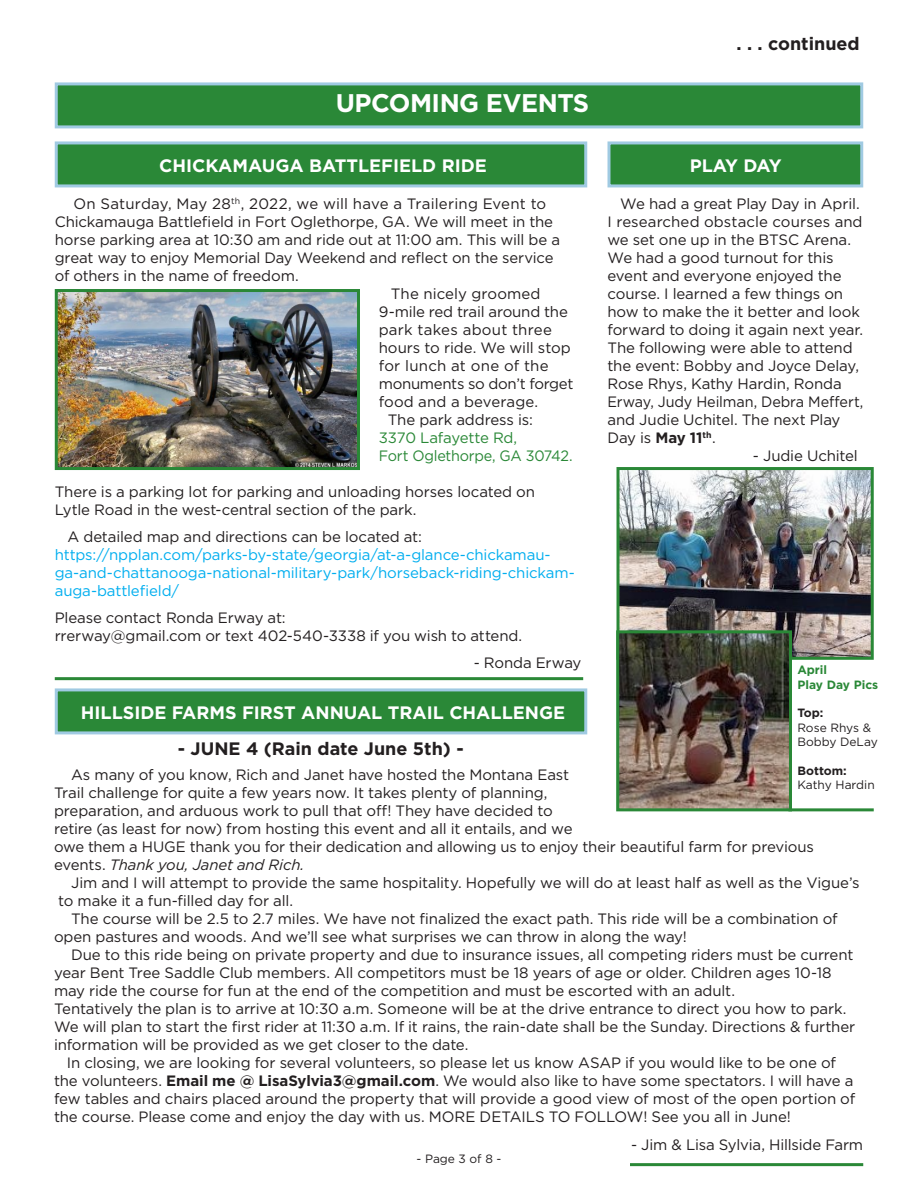
<style>
.page{position:relative;width:918px;height:1188px;background:#fff}
.page>*{position:absolute;margin:0;border:0;box-sizing:border-box;transform-origin:0 0}
.t1{font:700 25.5px "Gotham";letter-spacing:-.02em;color:#fff}
.t2{font:700 18px "Gotham";color:#fff}
.t3{font:700 18px "Gotham";color:#231f20}
.t4{font:15px/18px "Gotham";letter-spacing:-.01em;color:#231f20}
.t5{font:15px/18px "Gotham";letter-spacing:-.01em;color:#00aeef}
.t6{font:15px "Gotham";letter-spacing:.01em;color:#231f20}
.t7{font:15px "Gotham";letter-spacing:-.015em;color:#2a8837;scale:.96 1}
.t8{font:15px "Gotham";letter-spacing:.02em;color:#231f20}
.t9{font:15px "Gotham";letter-spacing:.015em;color:#231f20}
.t10{font:15px "Gotham";letter-spacing:-.015em;color:#2a8837}
.t11{font:12px "Gotham";color:#231f20}
.t12{font:700 12px "Gotham";color:#2a8837}
.t13{font:700 12px "Gotham";color:#231f20}
.s1{font-weight:700}
.s2{font-style:italic}
</style>
<div class="page">
<img style="left:59px;top:293px;width:297px;height:173px">
<div style="left:55px;top:289px;width:305px;height:181px;border:3px solid #2a8837"></div>
<div style="left:55px;top:141px;width:532px;height:46px;background:#2a8837;border:3px solid #a0cae2"></div>
<div style="left:55px;top:82px;width:808px;height:46px;background:#2a8837;border:3px solid #a0cae2"></div>
<hr style="left:788px;top:808px;width:86px;height:3px;background:#2a8837">
<div style="left:608px;top:141px;width:255px;height:46px;background:#2a8837;border:3px solid #a0cae2"></div>
<img style="left:620px;top:471px;width:250px;height:185px">
<div style="left:616px;top:467px;width:258px;height:193px;border:3px solid #2a8837"></div>
<img style="left:620px;top:634px;width:168px;height:173px">
<div style="left:616px;top:630px;width:176px;height:181px;border:3px solid #2a8837"></div>
<hr style="left:55px;top:677px;width:528px;height:3px;background:#2a8837">
<div style="left:55px;top:688px;width:532px;height:46px;background:#2a8837;border:3px solid #a0cae2"></div>
<hr style="left:630px;top:1163px;width:233px;height:3px;background:#2a8837">
<p class="t1" style="left:336px;top:86px;width:255px">UPCOMING EVENTS</p>
<p class="t3" style="left:736px;top:32px;width:125px">. . . continued</p>
<p class="t2" style="left:159px;top:153px;width:329px">CHICKAMAUGA BATTLEFIELD RIDE</p>
<p class="t2" style="left:690px;top:153px;width:93px">PLAY DAY</p>
<p class="t4" style="left:608px;top:194px;width:257px;text-indent:13px">We had a great Play Day in April.<br>I researched obstacle courses and we set one up in the BTSC Arena.<br>We had a good turnout for this event and everyone enjoyed the course. I learned a few things on how to make the it better and look forward to doing it again next year.</p>
<p class="t4" style="left:608px;top:338px;width:257px">The following were able to attend the event: Bobby and Joyce Delay, Rose Rhys, Kathy Hardin, Ronda Erway, Judy Heilman, Debra Meffert,</p>
<p class="t4" style="left:608px;top:410px;width:234px">and Judie Uchitel. The next Play<br>Day is <span class="s1">May 11</span><sup>th</sup>.</p>
<p class="t4" style="left:753px;top:446px;width:106px">- Judie Uchitel</p>
<p class="t6" style="left:73px;top:194px;width:474px">On Saturday, May 28<sup>th</sup>, 2022, we will have a Trailering Event to</p>
<p class="t4" style="left:55px;top:212px;width:507px">Chickamauga Battlefield in Fort Oglethorpe, GA. We will meet in the horse parking area at 10:30 am and ride out at 11:00 am. This will be a great way to enjoy Memorial Day Weekend and reflect on the service</p>
<p class="t4" style="left:55px;top:266px;width:246px">of others in the name of freedom.</p>
<p class="t4" style="left:379px;top:284px;width:191px;text-indent:12px">The nicely groomed<br>9-mile red trail around the</p>
<p class="t8" style="left:379px;top:320px;width:175px">park takes about three</p>
<p class="t4" style="left:379px;top:338px;width:193px">hours to ride. We will stop</p>
<p class="t9" style="left:379px;top:356px;width:171px">for lunch at one of the</p>
<p class="t4" style="left:379px;top:374px;width:196px">monuments so don’t forget</p>
<p class="t6" style="left:379px;top:392px;width:161px">food and a beverage.</p>
<p class="t4" style="left:388px;top:410px;width:147px">The park address is:</p>
<p class="t10" style="left:379px;top:428px;width:140px">3370 Lafayette Rd,</p>
<p class="t7" style="left:379px;top:446px;width:204px">Fort Oglethorpe, GA 30742.</p>
<p class="t4" style="left:55px;top:482px;width:482px">There is a parking lot for parking and unloading horses located on</p>
<p class="t4" style="left:55px;top:500px;width:363px">Lytle Road in the west-central section of the park.</p>
<p class="t4" style="left:68px;top:527px;width:356px">A detailed map and directions can be located at:</p>
<p class="t5" style="left:55px;top:545px;width:522px">https://npplan.com/parks-by-state/georgia/at-a-glance-chickamau&shy;ga-and-chattanooga-national-military-park/horseback-riding-chickam&shy;auga-battlefield/</p>
<p class="t4" style="left:55px;top:608px;width:233px">Please contact Ronda Erway at:</p>
<p class="t4" style="left:55px;top:626px;width:469px">rrerway@gmail.com or text 402-540-3338 if you wish to attend.</p>
<p class="t4" style="left:474px;top:653px;width:109px">- Ronda Erway</p>
<p class="t12" style="left:797px;top:662px;width:31px">April</p>
<p class="t12" style="left:797px;top:676px;width:82px">Play Day Pics</p>
<p class="t13" style="left:797px;top:705px;width:28px">Top:</p>
<p class="t11" style="left:797px;top:720px;width:75px">Rose Rhys &amp;</p>
<p class="t11" style="left:797px;top:734px;width:82px">Bobby DeLay</p>
<p class="t13" style="left:797px;top:763px;width:51px">Bottom:</p>
<p class="t11" style="left:797px;top:778px;width:79px">Kathy Hardin</p>
<p class="t2" style="left:81px;top:700px;width:486px">HILLSIDE FARMS FIRST ANNUAL TRAIL CHALLENGE</p>
<p class="t3" style="left:178px;top:737px;width:287px">- JUNE 4 (Rain date June 5th) -</p>
<p class="t4" style="left:71px;top:765px;width:500px">As many of you know, Rich and Janet have hosted the Montana East</p>
<p class="t4" style="left:54px;top:783px;width:495px">Trail challenge for quite a few years now. It takes plenty of planning,</p>
<p class="t4" style="left:54px;top:801px;width:500px">preparation, and arduous work to pull that off! They have decided to</p>
<p class="t4" style="left:54px;top:819px;width:520px">retire (as least for now) from hosting this event and all it entails, and we</p>
<p class="t4" style="left:54px;top:837px;width:762px">owe them a HUGE thank you for their dedication and allowing us to enjoy their beautiful farm for previous events. <span class="s2">Thank you, Janet and Rich.</span></p>
<p class="t4" style="left:71px;top:873px;width:790px">Jim and I will attempt to provide the same hospitality. Hopefully we will do at least half as well as the Vigue’s</p>
<p class="t4" style="left:58px;top:891px;width:236px">to make it a fun-filled day for all.</p>
<p class="t4" style="left:54px;top:909px;width:785px;text-indent:17px">The course will be 2.5 to 2.7 miles. We have not finalized the exact path. This ride will be a combination of open pastures and woods. And we’ll see what surprises we can throw in along the way!</p>
<p class="t4" style="left:54px;top:945px;width:801px;text-indent:17px">Due to this ride being on private property and due to insurance issues, all competing riders must be current year Bent Tree Saddle Club members. All competitors must be 18 years of age or older. Children ages 10-18 may ride the course for fun at the end of the competition and must be escorted with an adult.</p>
<p class="t4" style="left:54px;top:999px;width:803px">Tentatively the plan is to arrive at 10:30 a.m. Someone will be at the drive entrance to direct you how to park.<br>We will plan to start the first rider at 11:30 a.m. If it rains, the rain-date shall be the Sunday. Directions &amp; further information will be provided as we get closer to the date.</p>
<p class="t4" style="left:54px;top:1053px;width:803px;text-indent:13px">In closing, we are looking for several volunteers, so please let us know ASAP if you would like to be one of the volunteers. <span class="s1">Email me @ LisaSylvia3@gmail.com</span>. We would also like to have some spectators. I will have a few tables and chairs placed around the property that will provide a good view of most of the open portion of the course. Please come and enjoy the day with us. MORE DETAILS TO FOLLOW! See you all in June!</p>
<p class="t4" style="left:631px;top:1136px;width:234px">- Jim &amp; Lisa Sylvia, Hillside Farm</p>
<p class="t11" style="left:417px;top:1151px;width:86px">- Page 3 of 8 -</p>
</div>
